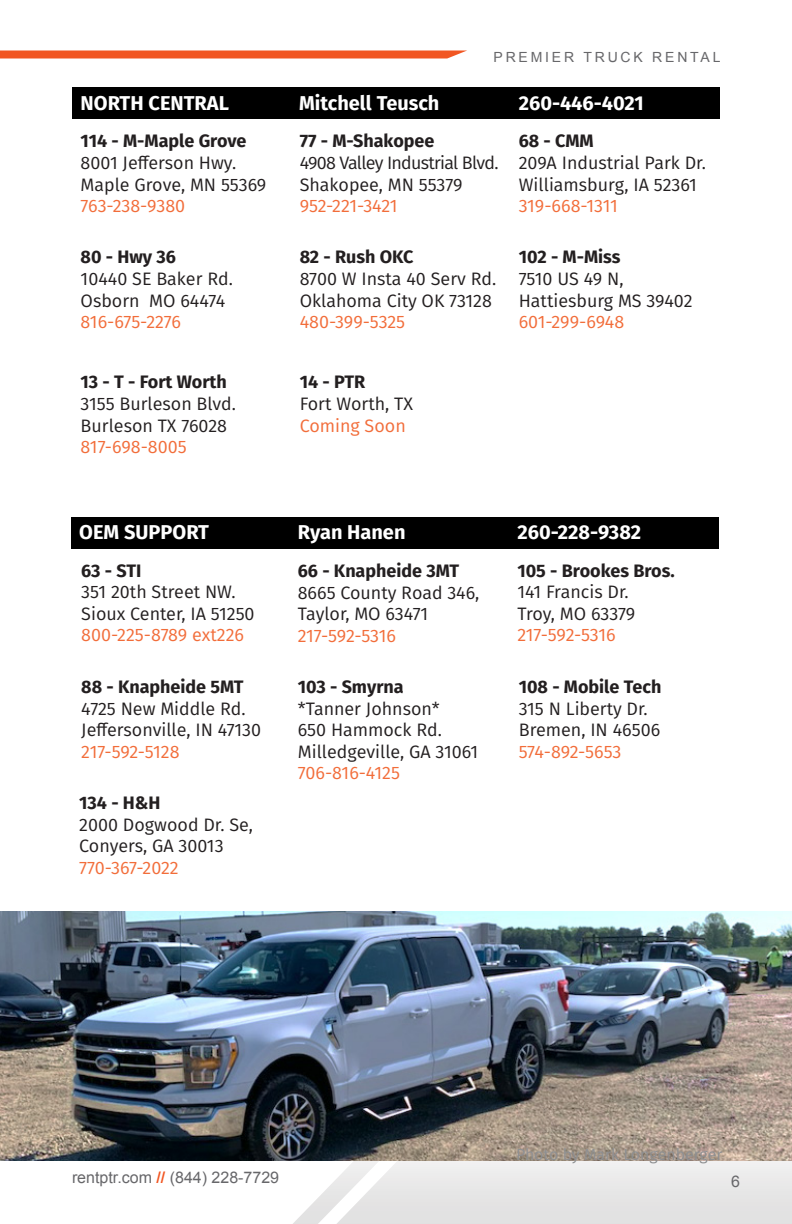
<style>
.page{position:relative;width:792px;height:1224px;background:#fff}
.page>*{position:absolute;margin:0;border:0;box-sizing:border-box;transform-origin:0 0}
.t1{font:700 20px "Fira Sans";color:#fff}
.t2{font:18px "Fira Sans";color:#231f20}
.t3{font:18px "Fira Sans";letter-spacing:-.005em;color:#f26d3a}
.t4{font:700 18px "Fira Sans";color:#231f20}
.t5{font:18px "Fira Sans";letter-spacing:-.04em;color:#231f20}
.t6{font:16px "Arial";color:#67676a}
.t7{font:16px "Fira Sans";color:#939598}
.t8{font:14px "Arial";letter-spacing:.2em;color:#67676a}
.s1{font-weight:700;color:#f15622}
</style>
<div class="page">
<div style="left:72px;top:88px;width:648px;height:31px;background:#000"></div>
<div style="left:71px;top:517px;width:648px;height:31px;background:#000"></div>
<img style="left:0;top:912px;width:792px;height:249px">
<svg style="left:280px;top:1135px;width:512px;height:89px;fill:#e4e3e3"></svg>
<svg style="left:0;top:50px;width:467px;height:8px;background:#f26333"></svg>
<p class="t1" style="left:81px;top:87px;width:150px">NORTH CENTRAL</p>
<p class="t4" style="left:81px;top:126px;width:167px">114 - M-Maple Grove</p>
<p class="t2" style="left:81px;top:149px;width:157px">8001 Jefferson Hwy.</p>
<p class="t2" style="left:81px;top:171px;width:187px">Maple Grove, MN 55369</p>
<p class="t3" style="left:81px;top:193px;width:106px">763-238-9380</p>
<p class="t4" style="left:81px;top:242px;width:97px">80 - Hwy 36</p>
<p class="t2" style="left:81px;top:265px;width:154px">10440 SE Baker Rd.</p>
<p class="t2" style="left:81px;top:287px;width:146px">Osborn MO 64474</p>
<p class="t3" style="left:81px;top:309px;width:102px">816-675-2276</p>
<p class="t4" style="left:81px;top:367px;width:148px">13 - T - Fort Worth</p>
<p class="t2" style="left:81px;top:390px;width:157px">3155 Burleson Blvd.</p>
<p class="t2" style="left:81px;top:412px;width:148px">Burleson TX 76028</p>
<p class="t3" style="left:81px;top:433px;width:108px">817-698-8005</p>
<p class="t1" style="left:79px;top:516px;width:131px">OEM SUPPORT</p>
<p class="t4" style="left:81px;top:555px;width:62px">63 - STI</p>
<p class="t2" style="left:81px;top:579px;width:156px">351 20th Street NW.</p>
<p class="t2" style="left:81px;top:600px;width:175px">Sioux Center, IA 51250</p>
<p class="t3" style="left:81px;top:622px;width:164px">800-225-8789 ext226</p>
<p class="t4" style="left:81px;top:672px;width:164px">88 - Knapheide 5MT</p>
<p class="t2" style="left:81px;top:695px;width:166px">4725 New Middle Rd.</p>
<p class="t2" style="left:81px;top:717px;width:181px">Jeffersonville, IN 47130</p>
<p class="t3" style="left:81px;top:738px;width:100px">217-592-5128</p>
<p class="t4" style="left:79px;top:788px;width:83px">134 - H&amp;H</p>
<p class="t2" style="left:79px;top:811px;width:175px">2000 Dogwood Dr. Se,</p>
<p class="t2" style="left:79px;top:833px;width:146px">Conyers, GA 30013</p>
<p class="t3" style="left:79px;top:854px;width:101px">770-367-2022</p>
<p class="t1" style="left:299px;top:87px;width:142px">Mitchell Teusch</p>
<p class="t8" style="left:494px;top:48px;width:228px">PREMIER TRUCK RENTAL</p>
<p class="t1" style="left:519px;top:87px;width:127px">260-446-4021</p>
<p class="t4" style="left:300px;top:126px;width:136px">77 - M-Shakopee</p>
<p class="t5" style="left:300px;top:149px;width:200px">4908 Valley Industrial Blvd.</p>
<p class="t2" style="left:300px;top:171px;width:164px">Shakopee, MN 55379</p>
<p class="t3" style="left:300px;top:193px;width:99px">952-221-3421</p>
<p class="t4" style="left:300px;top:242px;width:115px">82 - Rush OKC</p>
<p class="t2" style="left:300px;top:265px;width:198px">8700 W Insta 40 Serv Rd.</p>
<p class="t2" style="left:300px;top:287px;width:194px">Oklahoma City OK 73128</p>
<p class="t3" style="left:300px;top:309px;width:107px">480-399-5325</p>
<p class="t4" style="left:300px;top:367px;width:67px">14 - PTR</p>
<p class="t2" style="left:300px;top:390px;width:115px">Fort Worth, TX</p>
<p class="t3" style="left:300px;top:412px;width:108px">Coming Soon</p>
<p class="t4" style="left:519px;top:126px;width:77px">68 - CMM</p>
<p class="t2" style="left:519px;top:149px;width:189px">209A Industrial Park Dr.</p>
<p class="t2" style="left:519px;top:171px;width:179px">Williamsburg, IA 52361</p>
<p class="t3" style="left:519px;top:193px;width:101px">319-668-1311</p>
<p class="t4" style="left:519px;top:242px;width:103px">102 - M-Miss</p>
<p class="t2" style="left:519px;top:265px;width:106px">7510 US 49 N,</p>
<p class="t2" style="left:519px;top:287px;width:175px">Hattiesburg MS 39402</p>
<p class="t3" style="left:519px;top:309px;width:107px">601-299-6948</p>
<p class="t1" style="left:298px;top:516px;width:109px">Ryan Hanen</p>
<p class="t4" style="left:298px;top:556px;width:163px">66 - Knapheide 3MT</p>
<p class="t2" style="left:298px;top:579px;width:183px">8665 County Road 346,</p>
<p class="t2" style="left:298px;top:601px;width:132px">Taylor, MO 63471</p>
<p class="t3" style="left:298px;top:622px;width:100px">217-592-5316</p>
<p class="t4" style="left:298px;top:672px;width:107px">103 - Smyrna</p>
<p class="t2" style="left:298px;top:695px;width:144px">*Tanner Johnson*</p>
<p class="t2" style="left:298px;top:717px;width:146px">650 Hammock Rd.</p>
<p class="t2" style="left:298px;top:738px;width:182px">Milledgeville, GA 31061</p>
<p class="t3" style="left:298px;top:760px;width:104px">706-816-4125</p>
<p class="t1" style="left:517px;top:516px;width:125px">260-228-9382</p>
<p class="t4" style="left:517px;top:555px;width:159px">105 - Brookes Bros.</p>
<p class="t2" style="left:517px;top:579px;width:113px">141 Francis Dr.</p>
<p class="t2" style="left:517px;top:600px;width:119px">Troy, MO 63379</p>
<p class="t3" style="left:517px;top:622px;width:100px">217-592-5316</p>
<p class="t4" style="left:519px;top:672px;width:144px">108 - Mobile Tech</p>
<p class="t2" style="left:519px;top:695px;width:130px">315 N Liberty Dr.</p>
<p class="t2" style="left:519px;top:717px;width:143px">Bremen, IN 46506</p>
<p class="t3" style="left:519px;top:738px;width:104px">574-892-5653</p>
<p class="t6" style="left:72px;top:1167px;width:209px">rentptr.com <span class="s1">//</span> (844) 228-7729</p>
<p class="t7" style="left:516px;top:1143px;width:208px">Photo by Mark Longenberger</p>
<p class="t6" style="left:731px;top:1171px;width:10px">6</p>
</div>
